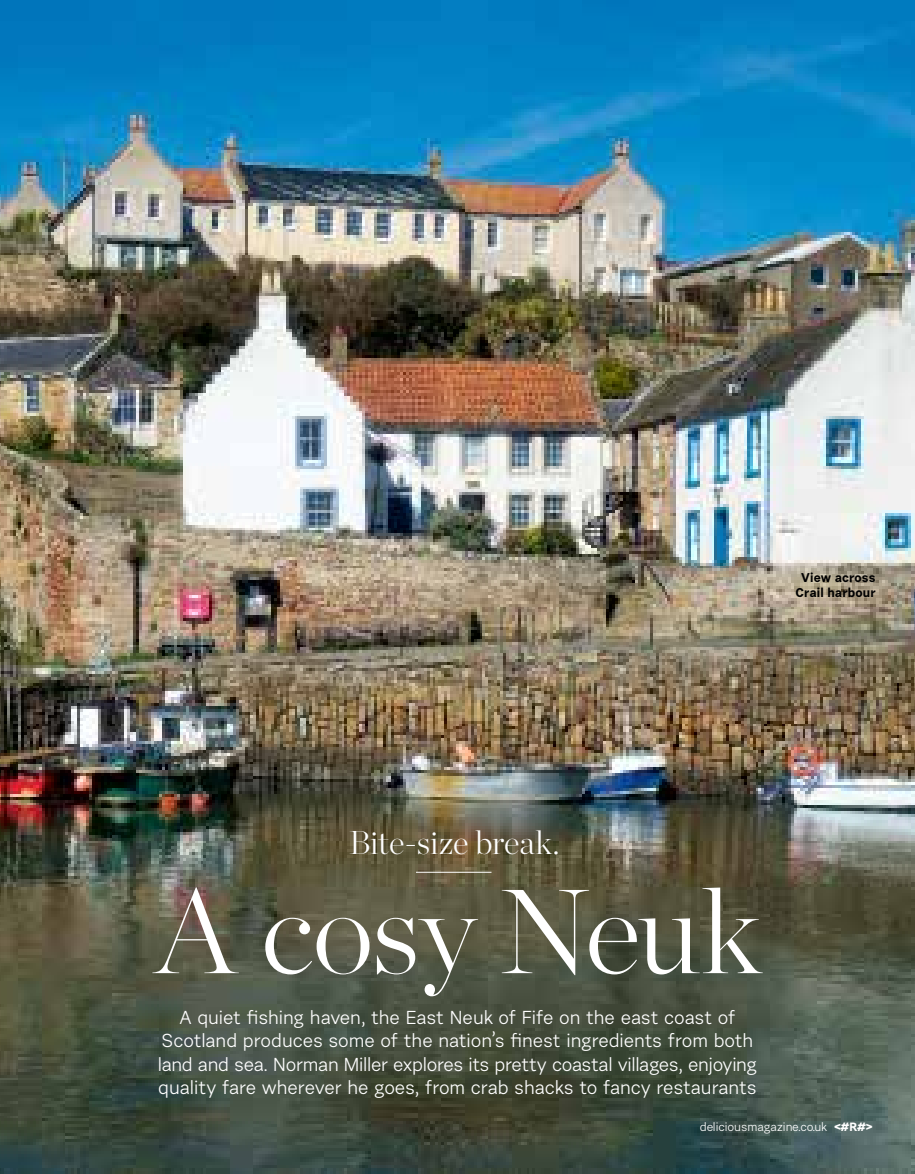
<style>
.page{position:relative;width:915px;height:1174px;background:#fff}
.page>*{position:absolute;margin:0;border:0;box-sizing:border-box;transform-origin:0 0}
.t1{font:200 119.25px "Chronicle Display";letter-spacing:-.02em;color:#fff}
.t2{font:200 33px "Chronicle Display";letter-spacing:-.005em;color:#fff}
.t3{font:18.75px/23.2px "Urban Grotesk Re Bo";letter-spacing:-.01em;color:#fff;text-align:center}
.t4{font:700 12.75px/14.2px "Urban Grotesk Re Bo";letter-spacing:.015em;color:#000;text-align:center}
.t5{font:12px "Urban Grotesk Re Bo";color:#fff}
.s1{font-weight:700}
</style>
<div class="page">
<img style="left:0;top:0;width:914px;height:1174px">
<hr style="left:416px;top:872px;width:75px;height:1px;background:#fff">
<p class="t4" style="left:795px;top:570px;width:81px">View across<br>Crail harbour</p>
<h2 class="t2" style="left:349px;top:817px;width:212px">Bite-size break.</h2>
<h1 class="t1" style="left:155px;top:841px;width:606px">A cosy Neuk</h1>
<p class="t3" style="left:158px;top:1005px;width:600px">A quiet fishing haven, the East Neuk of Fife on the east coast of Scotland produces some of the nation’s finest ingredients from both land and sea. Norman Miller explores its pretty coastal villages, enjoying quality fare wherever he goes, from crab shacks to fancy restaurants</p>
<p class="t5" style="left:699px;top:1119px;width:174px">deliciousmagazine.co.uk <span class="s1">&lt;#R#&gt;</span></p>
</div>
